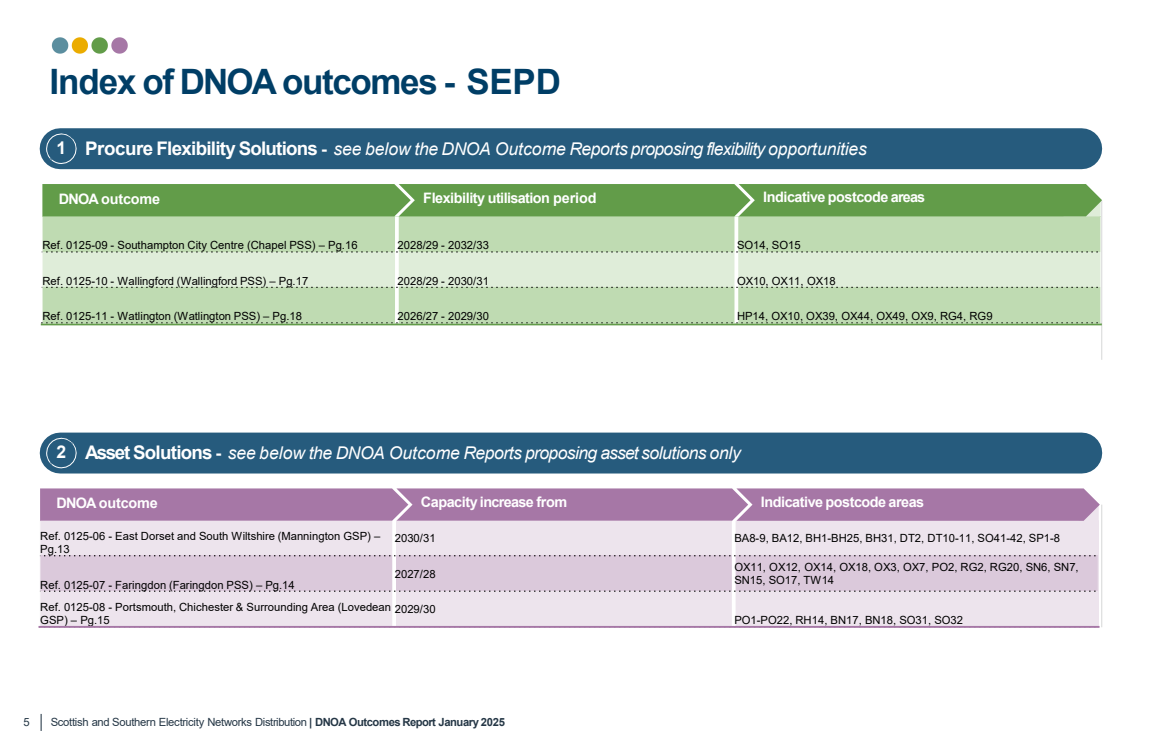
<style>
.page{position:relative;width:1169px;height:745px;background:#fff}
.page>*{position:absolute;margin:0;border:0;box-sizing:border-box;transform-origin:0 0}
.t1{font:700 35px "Arial";letter-spacing:-.035em;color:#003e66}
.t2{font:italic 17.5px "Arial";letter-spacing:-.025em;color:#fff}
.t3{font:700 17.5px "Arial";color:#fff}
.t4{font:700 14.38px "Arial";letter-spacing:-.03em;color:#fff}
.t5{font:700 14.38px "Arial";letter-spacing:-.01em;color:#fff}
.t6{font:11.25px/13.5px "Arial";letter-spacing:.005em;color:#000}
.t7{font:11.25px "Arial";letter-spacing:-.025em;color:#253746}
.s1{font-weight:700;font-style:normal}
.s2{font-weight:700;font-style:normal;font-size:18.75px}
.s3{font-weight:700}
</style>
<div class="page">
<div style="left:40px;top:520px;width:354px;height:35px;background:#ede4ed"></div>
<div style="left:394px;top:520px;width:340px;height:35px;background:#ede4ed"></div>
<div style="left:734px;top:520px;width:364px;height:35px;background:#ede4ed"></div>
<div style="left:40px;top:555px;width:354px;height:36px;background:#dbc9db"></div>
<div style="left:394px;top:555px;width:340px;height:36px;background:#dbc9db"></div>
<div style="left:734px;top:555px;width:364px;height:36px;background:#dbc9db"></div>
<div style="left:40px;top:591px;width:354px;height:35px;background:#ede4ed"></div>
<div style="left:394px;top:591px;width:340px;height:35px;background:#ede4ed"></div>
<div style="left:734px;top:591px;width:364px;height:35px;background:#ede4ed"></div>
<hr style="left:392px;top:519px;width:4px;height:108px;background:#fff">
<hr style="left:732px;top:519px;width:3px;height:108px;background:#fff">
<hr style="left:39px;top:519px;width:695px;height:2px;background:#fff">
<hr style="left:734px;top:519px;width:365px;height:2px;background:#fff">
<svg style="left:40px;top:555px;width:1056px;height:1px"></svg>
<svg style="left:44px;top:590px;width:1052px;height:1px"></svg>
<hr style="left:1098px;top:520px;width:1px;height:107px;background:#ede4ed">
<div style="left:1079px;top:503px;width:20px;height:18px;border:2px solid #ede4ed"></div>
<div style="left:42px;top:216px;width:355px;height:36px;background:#bfdbb2"></div>
<div style="left:397px;top:216px;width:339px;height:36px;background:#bfdbb2"></div>
<div style="left:736px;top:216px;width:365px;height:36px;background:#bfdbb2"></div>
<div style="left:42px;top:252px;width:355px;height:35px;background:#dfedd9"></div>
<div style="left:397px;top:252px;width:339px;height:35px;background:#dfedd9"></div>
<div style="left:736px;top:252px;width:365px;height:35px;background:#dfedd9"></div>
<div style="left:42px;top:287px;width:355px;height:36px;background:#bfdbb2"></div>
<div style="left:397px;top:287px;width:339px;height:36px;background:#bfdbb2"></div>
<div style="left:736px;top:287px;width:365px;height:36px;background:#bfdbb2"></div>
<svg style="left:395px;top:216px;width:4px;height:106px"></svg>
<svg style="left:734px;top:216px;width:4px;height:106px"></svg>
<svg style="left:46px;top:251px;width:1052px;height:1px"></svg>
<svg style="left:46px;top:287px;width:1052px;height:1px"></svg>
<hr style="left:41px;top:216px;width:2px;height:107px;background:#fff">
<hr style="left:1100px;top:216px;width:2px;height:107px;background:#fff">
<div style="left:40px;top:128px;width:1062px;height:41px;background:#265b7d"></div>
<svg style="left:46px;top:133px;width:31px;height:31px"></svg>
<div style="left:42px;top:184px;width:1060px;height:32px;background:#629c49"></div>
<hr style="left:1101px;top:201px;width:1px;height:159px;background:#dedfdf">
<svg style="left:41px;top:322px;width:1061px;height:3px"></svg>
<div style="left:40px;top:432px;width:1062px;height:41px;background:#265b7d"></div>
<svg style="left:46px;top:437px;width:31px;height:31px"></svg>
<div style="left:40px;top:488px;width:1060px;height:32px;background:#a677a6"></div>
<hr style="left:1101px;top:504px;width:1px;height:123px;background:#dedfdf">
<svg style="left:41px;top:713px;width:1px;height:17px"></svg>
<svg style="left:38px;top:625px;width:1061px;height:2px"></svg>
<hr style="left:396px;top:520px;width:336px;height:1px;background:#ede4ed">
<hr style="left:41px;top:520px;width:351px;height:1px;background:#ede4ed">
<img style="left:51px;top:37px;width:77px;height:17px">
<h2 class="t1" style="left:50px;top:57px;width:513px">Index of DNOA outcomes - SEPD</h2>
<p class="t2" style="left:56px;top:137px;width:812px"><span class="s1">1</span> <span class="s2">Procure Flexibility Solutions</span> <span class="s1">-</span> see below the DNOA Outcome Reports proposing flexibility opportunities</p>
<p class="t5" style="left:59px;top:188px;width:103px">DNOAoutcome</p>
<p class="t4" style="left:423px;top:187px;width:175px">Flexibility utilisation period</p>
<p class="t4" style="left:763px;top:187px;width:164px">Indicative postcode areas</p>
<p class="t6" style="left:43px;top:238px;width:317px">Ref. 0125-09 - Southampton City Centre (Chapel PSS) – Pg.16</p>
<p class="t6" style="left:397px;top:238px;width:93px">2028/29 - 2032/33</p>
<p class="t6" style="left:737px;top:238px;width:65px">SO14, SO15</p>
<p class="t6" style="left:43px;top:274px;width:267px">Ref. 0125-10 - Wallingford (Wallingford PSS) – Pg.17</p>
<p class="t6" style="left:397px;top:274px;width:93px">2028/29 - 2030/31</p>
<p class="t6" style="left:737px;top:274px;width:100px">OX10, OX11, OX18</p>
<p class="t6" style="left:43px;top:309px;width:261px">Ref. 0125-11 - Watlington (Watlington PSS) – Pg.18</p>
<p class="t6" style="left:397px;top:309px;width:93px">2026/27 - 2029/30</p>
<p class="t6" style="left:737px;top:309px;width:257px">HP14, OX10, OX39, OX44, OX49, OX9, RG4, RG9</p>
<p class="t3" style="left:57px;top:439px;width:11px">2</p>
<p class="t2" style="left:85px;top:441px;width:657px"><span class="s2">Asset Solutions</span> <span class="s1">-</span> see below the DNOA Outcome Reports proposing asset solutions only</p>
<p class="t5" style="left:57px;top:492px;width:103px">DNOAoutcome</p>
<p class="t4" style="left:421px;top:492px;width:148px">Capacity increase from</p>
<p class="t4" style="left:761px;top:491px;width:165px">Indicative postcode areas</p>
<p class="t6" style="left:40px;top:529px;width:342px">Ref. 0125-06 - East Dorset and South Wiltshire (Mannington GSP) –<br>Pg.13</p>
<p class="t6" style="left:395px;top:531px;width:42px">2030/31</p>
<p class="t6" style="left:734px;top:531px;width:327px">BA8-9, BA12, BH1-BH25, BH31, DT2, DT10-11, SO41-42, SP1-8</p>
<p class="t6" style="left:40px;top:577px;width:256px">Ref. 0125-07 - Faringdon (Faringdon PSS) – Pg.14</p>
<p class="t6" style="left:395px;top:566px;width:42px">2027/28</p>
<p class="t6" style="left:734px;top:560px;width:346px">OX11, OX12, OX14, OX18, OX3, OX7, PO2, RG2, RG20, SN6, SN7,<br>SN15, SO17, TW14</p>
<p class="t6" style="left:40px;top:599px;width:352px">Ref. 0125-08 - Portsmouth, Chichester &amp; Surrounding Area (Lovedean<br>GSP) – Pg.15</p>
<p class="t6" style="left:395px;top:602px;width:42px">2029/30</p>
<p class="t7" style="left:23px;top:714px;width:8px">5</p>
<p class="t7" style="left:51px;top:714px;width:456px">Scottish and Southern Electricity Networks Distribution <span class="s3">| DNOA Outcomes Report January 2025</span></p>
<p class="t6" style="left:734px;top:613px;width:230px">PO1-PO22, RH14, BN17, BN18, SO31, SO32</p>
</div>
